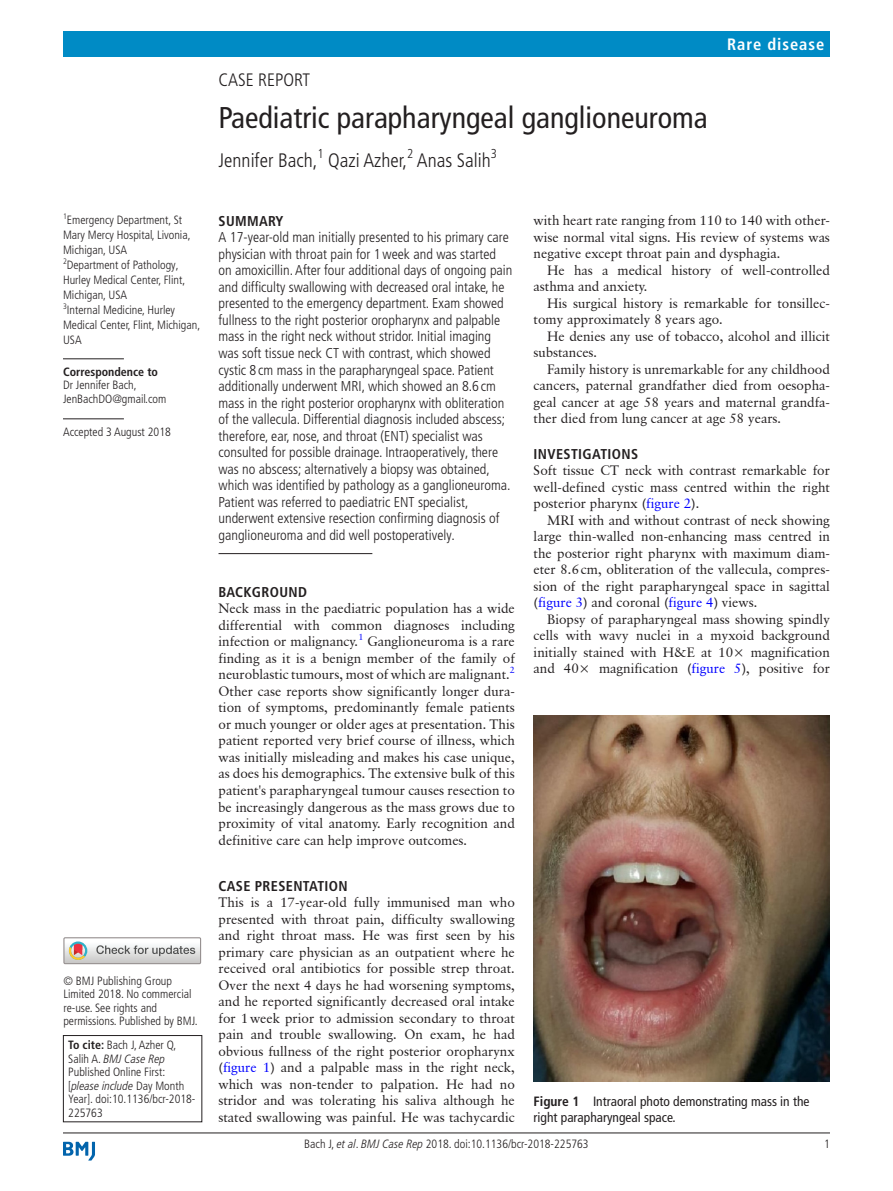
<style>
.page{position:relative;width:893px;height:1191px;background:#fff}
.page>*{position:absolute;margin:0;border:0;box-sizing:border-box;transform-origin:0 0}
.t1{font:condensed 30px "Frutiger LT Pro";color:#231f20}
.t2{font:300 condensed 19.5px "Frutiger LT Pro";color:#231f20}
.t3{font:300 condensed 18px "Frutiger LT Pro";color:#231f20}
.t4{font:700 condensed 16.5px "Frutiger LT Std";letter-spacing:.055em;color:#fff}
.t5{font:300 condensed 14.25px/16.5px "Frutiger LT Pro";color:#231f20}
.t6{font:700 condensed 14.25px "Frutiger LT Pro";letter-spacing:.025em;color:#231f20}
.t7{font:13.5px/16.5px "Classical Garamond BT";color:#231f20;text-align:justify}
.t8{font:condensed 13.5px/16.5px "Frutiger LT Pro";color:#231f20}
.t9{font:300 condensed 12px/13.5px "Frutiger LT Pro";color:#231f20}
.t10{font:700 condensed 12px "Frutiger LT Pro";color:#231f20}
.s1{font-weight:700}
.s2{font-style:italic}
.s3{color:#00f}
</style>
<div class="page">
<hr style="left:63px;top:1132px;width:767px;height:1px;background:#231f20">
<svg style="left:63px;top:1141px;width:32px;height:19px"></svg>
<div style="left:63px;top:31px;width:767px;height:25px;background:#008bc5"></div>
<div style="left:63px;top:1035px;width:139px;height:87px;border:1px solid #231f20"></div>
<hr style="left:63px;top:358px;width:61px;height:1px;background:#231f20">
<hr style="left:63px;top:418px;width:61px;height:1px;background:#231f20">
<div style="left:63px;top:937px;width:138px;height:27px;border:1px solid #969090"></div>
<svg style="left:64px;top:937px;width:137px;height:26px"></svg>
<hr style="left:219px;top:553px;width:153px;height:1px;background:#231f20">
<img style="left:534px;top:716px;width:296px;height:365px">
<p class="t9" style="left:63px;top:213px;width:139px;line-height:15px"><sup>1</sup>Emergency Department, St<br>Mary Mercy Hospital, Livonia,<br>Michigan, USA<br><sup>2</sup>Department of Pathology,<br>Hurley Medical Center, Flint,<br>Michigan, USA<br><sup>3</sup>Internal Medicine, Hurley<br>Medical Center, Flint, Michigan,<br>USA</p>
<p class="t10" style="left:63px;top:364px;width:97px">CORRESPONDENCE TO</p>
<p class="t9" style="left:63px;top:378px;width:105px">Dr Jennifer Bach,<br>JenBachDO@gmail.com</p>
<p class="t9" style="left:63px;top:425px;width:109px">Accepted 3 August 2018</p>
<p class="t9" style="left:63px;top:973px;width:136px">© BMJ Publishing Group<br>Limited 2018. No commercial re-use. See rights and permissions. Published by BMJ.</p>
<p class="t9" style="left:68px;top:1038px;width:129px"><span class="s1">TO CITE:</span> Bach J, Azher Q,<br>Salih A. <span class="s2">BMJ Case Rep<br></span>Published Online First: [<span class="s2">please include</span> Day Month<br>Year]. doi:10.1136/bcr-2018-<br>225763</p>
<h3 class="t3" style="left:219px;top:69px;width:93px">Case report</h3>
<h1 class="t1" style="left:219px;top:100px;width:491px">Paediatric parapharyngeal ganglioneuroma</h1>
<h2 class="t2" style="left:219px;top:149px;width:280px">Jennifer Bach,<sup>1</sup> Qazi Azher,<sup>2</sup> Anas Salih<sup>3</sup></h2>
<p class="t4" style="left:727px;top:34px;width:99px">Rare disease</p>
<p class="t6" style="left:219px;top:212px;width:66px">SUMMARY</p>
<p class="t5" style="left:219px;top:229px;width:295px">A 17-year-old man initially presented to his primary care physician with throat pain for 1week and was started on amoxicillin. After four additional days of ongoing pain and difficulty swallowing with decreased oral intake, he presented to the emergency department. Exam showed fullness to the right posterior oropharynx and palpable mass in the right neck without stridor. Initial imaging was soft tissue neck CT with contrast, which showed cystic 8 cm mass in the parapharyngeal space. Patient additionally underwent MRI, which showed an 8.6 cm mass in the right posterior oropharynx with obliteration of the vallecula. Differential diagnosis included abscess; therefore, ear, nose, and throat (ENT) specialist was consulted for possible drainage. Intraoperatively, there was no abscess; alternatively a biopsy was obtained, which was identified by pathology as a ganglioneuroma.<br>Patient was referred to paediatric ENT specialist, underwent extensive resection confirming diagnosis of ganglioneuroma and did well postoperatively.</p>
<p class="t6" style="left:219px;top:583px;width:90px">BACKGROUND</p>
<p class="t7" style="left:219px;top:600px;width:298px">Neck mass in the paediatric population has a wide differential with common diagnoses including infection or malignancy.<sup>1</sup> Ganglioneuroma is a rare finding as it is a benign member of the family of neuroblastic tumours, most of which are malignant.<sup>2<br></sup>Other case reports show significantly longer dura&shy;tion of symptoms, predominantly female patients or much younger or older ages at presentation. This patient reported very brief course of illness, which was initially misleading and makes his case unique, as does his demographics. The extensive bulk of this patient's parapharyngeal tumour causes resection to be increasingly dangerous as the mass grows due to proximity of vital anatomy. Early recognition and definitive care can help improve outcomes.</p>
<p class="t6" style="left:219px;top:877px;width:131px">CASE PRESENTATION</p>
<p class="t7" style="left:219px;top:894px;width:298px">This is a 17-year-old fully immunised man who presented with throat pain, difficulty swallowing and right throat mass. He was first seen by his primary care physician as an outpatient where he received oral antibiotics for possible strep throat.<br>Over the next 4 days he had worsening symptoms, and he reported significantly decreased oral intake for 1week prior to admission secondary to throat pain and trouble swallowing. On exam, he had obvious fullness of the right posterior oropharynx (<span class="s3">figure 1</span>) and a palpable mass in the right neck, which was non-tender to palpation. He had no stridor and was tolerating his saliva although he stated swallowing was painful. He was tachycardic</p>
<p class="t7" style="left:534px;top:212px;width:298px">with heart rate ranging from 110 to 140 with other&shy;wise normal vital signs. His review of systems was negative except throat pain and dysphagia.</p>
<p class="t7" style="left:534px;top:262px;width:298px;text-indent:14px">He has a medical history of well-controlled asthma and anxiety.</p>
<p class="t7" style="left:534px;top:295px;width:298px;text-indent:14px">His surgical history is remarkable for tonsillec&shy;tomy approximately 8 years ago.</p>
<p class="t7" style="left:534px;top:328px;width:298px;text-indent:14px">He denies any use of tobacco, alcohol and illicit substances.</p>
<p class="t7" style="left:534px;top:361px;width:298px;text-indent:14px">Family history is unremarkable for any childhood cancers, paternal grandfather died from oesopha&shy;geal cancer at age 58 years and maternal grandfa&shy;ther died from lung cancer at age 58 years.</p>
<p class="t6" style="left:534px;top:445px;width:105px">INVESTIGATIONS</p>
<p class="t7" style="left:534px;top:462px;width:298px">Soft tissue CT neck with contrast remarkable for well-defined cystic mass centred within the right posterior pharynx (<span class="s3">figure 2</span>).</p>
<p class="t7" style="left:534px;top:511px;width:298px;text-indent:14px">MRI with and without contrast of neck showing large thin-walled non-enhancing mass centred in the posterior right pharynx with maximum diam&shy;eter 8.6cm, obliteration of the vallecula, compres&shy;sion of the right parapharyngeal space in sagittal (<span class="s3">figure 3</span>) and coronal (<span class="s3">figure 4</span>) views.</p>
<p class="t7" style="left:534px;top:610px;width:298px;text-indent:14px">Biopsy of parapharyngeal mass showing spindly cells with wavy nuclei in a myxoid background initially stained with H&amp;E at 10× magnification and 40× magnification (<span class="s3">figure 5</span>), positive for</p>
<p class="t8" style="left:534px;top:1092px;width:277px"><span class="s1">FIGURE 1</span> Intraoral photo demonstrating mass in the right parapharyngeal space.</p>
<p class="t9" style="left:304px;top:1136px;width:286px">Bach J, <span class="s2">et al</span>. <span class="s2">BMJ Case Rep</span> 2018. doi:10.1136/bcr-2018-225763</p>
<p class="t9" style="left:824px;top:1136px;width:7px">1</p>
</div>
